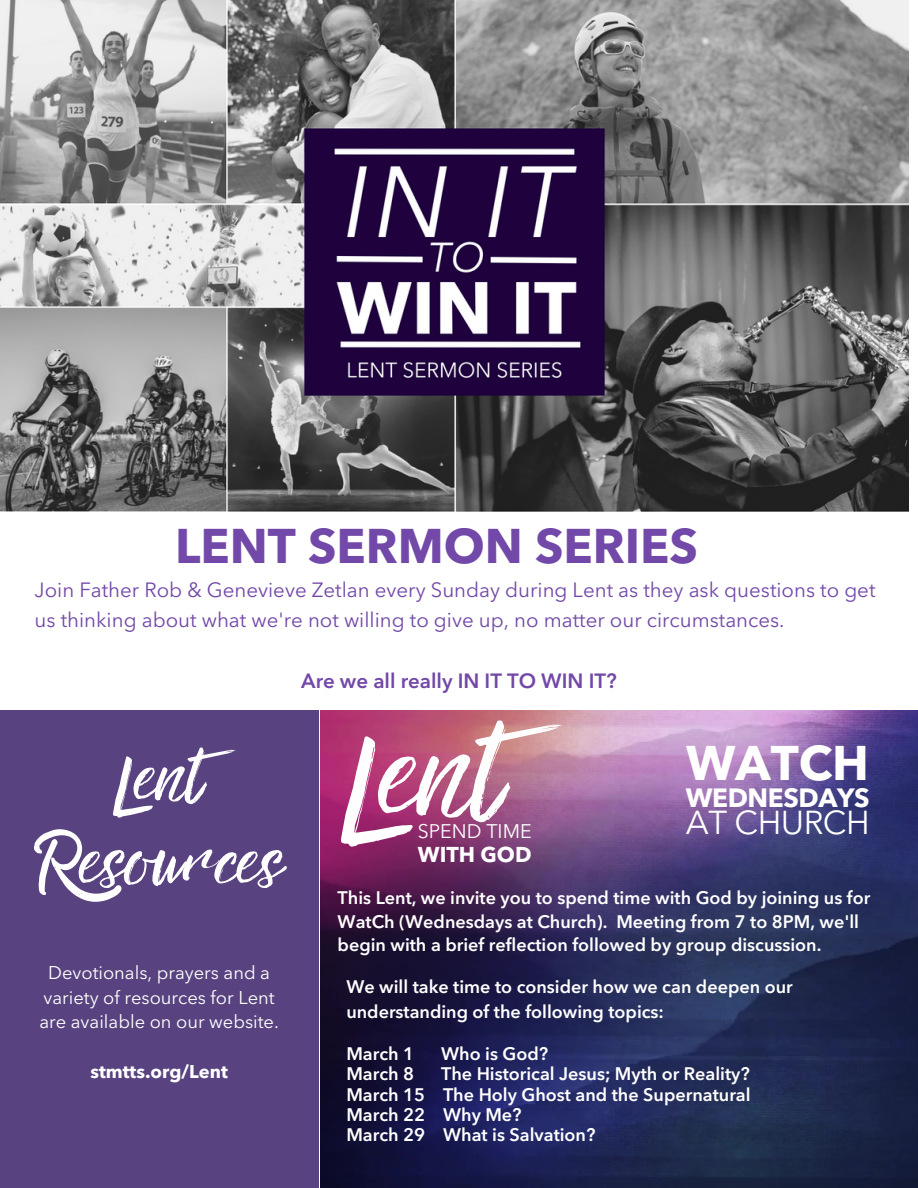
<style>
.page{position:relative;width:918px;height:1188px;background:#fff}
.page>*{position:absolute;margin:0;border:0;box-sizing:border-box;transform-origin:0 0}
.t1{font:109.65px "Rebel";color:#fefefe}
.t2{font:60.9px/83.8px "Rebel";color:#fefefe;text-align:center}
.t3{font:700 48.3px "Avenir Next LT Pro";color:#7248a8}
.t4{font:700 48.15px "Avenir Next LT Pro";color:#fff}
.t5{font:32.85px "Avenir Next LT Pro";letter-spacing:-.015em;color:#fff}
.t6{font:700 26.25px "Avenir Next LT Pro";letter-spacing:-.015em;color:#fff}
.t7{font:700 21.3px "Avenir Next LT Pro";color:#fff}
.t8{font:20.55px/30.3px "Avenir Next LT Pro";color:#7248a8}
.t9{font:600 20.55px "Avenir Next LT Pro";color:#7248a8}
.t10{font:19.5px "Avenir Next LT Pro";color:#fff}
.t11{font:18.3px/24.8px "Avenir Next LT Pro";color:#fff;text-align:center}
.t12{font:700 18.3px "Avenir Next LT Pro";color:#fff}
.t13{font:600 18px/20.2px "Avenir Next LT Pro";color:#fff}
</style>
<div class="page">
<div style="left:0;top:711px;width:318px;height:477px;background:#584380"></div>
<img style="left:0;top:0;width:909px;height:512px">
<img style="left:320px;top:711px;width:598px;height:477px">
<h3 class="t3" style="left:175px;top:527px;width:524px">LENT SERMON SERIES</h3>
<p class="t8" style="left:35px;top:576px;width:842px">Join Father Rob &amp; Genevieve Zetlan every Sunday during Lent as they ask questions to get us thinking about what we're not willing to give up, no matter our circumstances.</p>
<h2 class="t2" style="left:34px;top:746px;width:251px">Lent<br>Resources</h2>
<p class="t11" style="left:39px;top:962px;width:241px">Devotionals, prayers and a variety of resources for Lent are available on our website.</p>
<p class="t12" style="left:90px;top:1064px;width:139px">stmtts.org/Lent</p>
<p class="t9" style="left:301px;top:672px;width:317px">Are we all really IN IT TO WIN IT?</p>
<h1 class="t1" style="left:341px;top:729px;width:230px">Lent</h1>
<p class="t10" style="left:418px;top:823px;width:115px">SPEND TIME</p>
<p class="t7" style="left:418px;top:846px;width:115px">WITH GOD</p>
<h3 class="t4" style="left:686px;top:743px;width:184px">WATCH</h3>
<h3 class="t6" style="left:686px;top:787px;width:186px">WEDNESDAYS</h3>
<h3 class="t5" style="left:686px;top:809px;width:185px">AT CHURCH</h3>
<p class="t13" style="left:338px;top:888px;width:534px;line-height:23.7px">This Lent, we invite you to spend time with God by joining us for<br>WatCh (Wednesdays at Church). Meeting from 7 to 8PM, we'll begin with a brief reflection followed by group discussion.</p>
<p class="t13" style="left:346px;top:976px;width:448px;line-height:24.8px">We will take time to consider how we can deepen our understanding of the following topics:</p>
<p class="t13" style="left:346px;top:1045px;width:69px">March 1</p>
<p class="t13" style="left:441px;top:1045px;width:109px">Who is God?</p>
<p class="t13" style="left:346px;top:1066px;width:69px">March 8</p>
<p class="t13" style="left:346px;top:1066px;width:406px;text-indent:95px">The Historical Jesus; Myth or Reality?<br>March 15 The Holy Ghost and the Supernatural<br>March 22 Why Me?<br>March 29 What is Salvation?</p>
</div>
